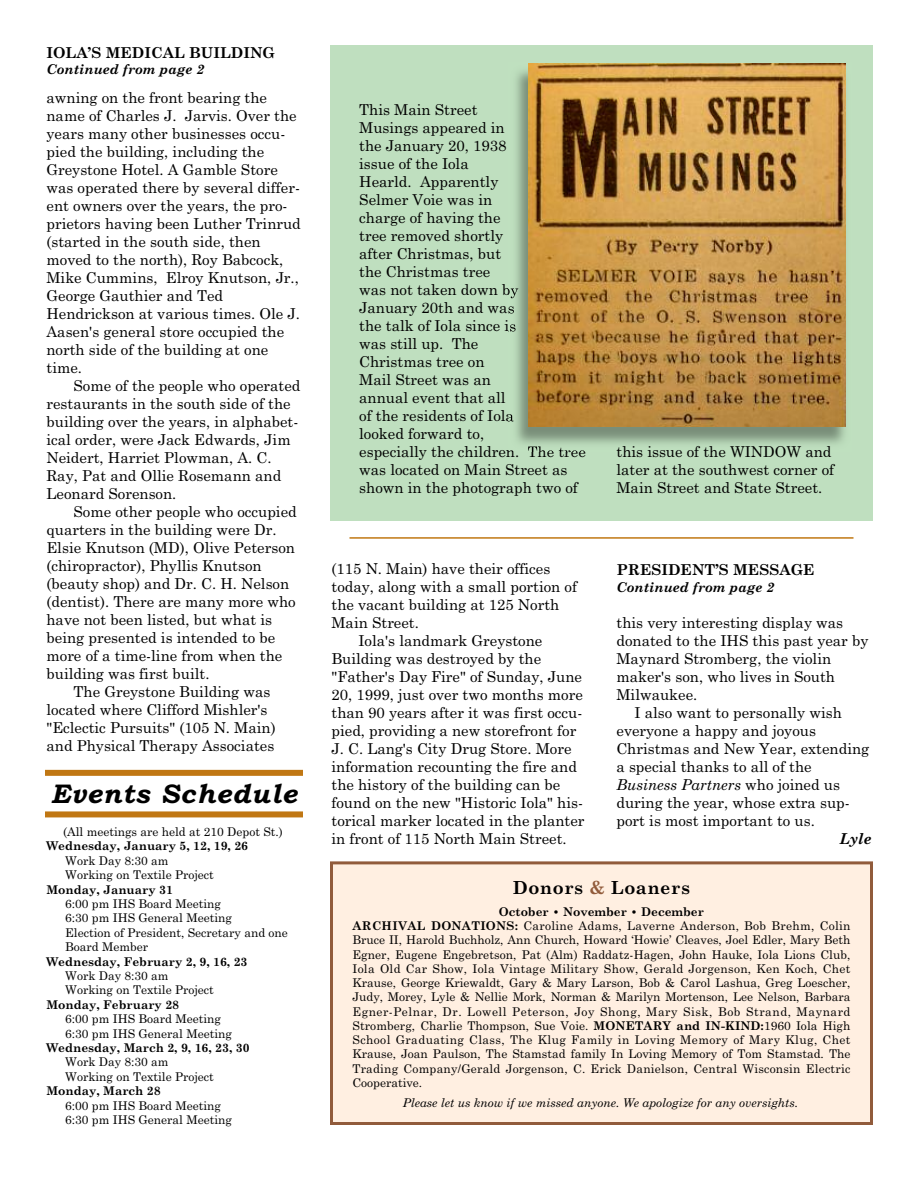
<style>
.page{position:relative;width:918px;height:1188px;background:#fff}
.page>*{position:absolute;margin:0;border:0;box-sizing:border-box;transform-origin:0 0}
.t1{font:italic 700 27px "Bookman Old Style";letter-spacing:.035em;color:#000}
.t2{font:700 18px "Century Schoolbook";letter-spacing:.03em;color:#000}
.t3{font:15px/18px "Century Schoolbook";color:#000}
.t4{font:15px "Century Schoolbook Bold TT";color:#000}
.t5{font:italic 15px "Century Schoolbook";color:#000}
.t6{font:italic 700 15px "Century Schoolbook";color:#000}
.t7{font:13.5px "Century Schoolbook Bold Italic TT";color:#000}
.t8{font:12px/14.2px "Century Schoolbook";color:#000}
.t9{font:700 12px "Century Schoolbook";color:#000}
.t10{font:italic 12px "Century Schoolbook";color:#000}
.s1{font-style:normal}
.s2{color:#915b3b}
.s3{font-weight:700}
</style>
<div class="page">
<div style="left:333px;top:864px;width:537px;height:258px;background:#ffefe1"></div>
<div style="left:330px;top:861px;width:543px;height:264px;border:3px solid #915b3b"></div>
<div style="left:45px;top:811px;width:258px;height:6px;background:#c07713"></div>
<div style="left:45px;top:770px;width:258px;height:6px;background:#c07713"></div>
<hr style="left:350px;top:537px;width:504px;height:2px;background:#c07713">
<div style="left:330px;top:45px;width:543px;height:475px;background:#bfdfbf"></div>
<img style="left:508px;top:63px;width:338px;height:388px">
<img style="left:528px;top:64px;width:318px;height:363px">
<p class="t4" style="left:47px;top:44px;width:230px">IOLA’S MEDICAL BUILDING</p>
<p class="t7" style="left:46px;top:62px;width:159px">Continued from page 2</p>
<p class="t3" style="left:46px;top:89px;width:256px">awning on the front bearing the name of Charles J. Jarvis. Over the years many other businesses occu&shy;pied the building, including the<br>Greystone Hotel. A Gamble Store was operated there by several differ&shy;ent owners over the years, the pro&shy;prietors having been Luther Trinrud (started in the south side, then moved to the north), Roy Babcock,<br>Mike Cummins, Elroy Knutson, Jr.,<br>George Gauthier and Ted<br>Hendrickson at various times. Ole J.<br>Aasen's general store occupied the north side of the building at one time.</p>
<p class="t3" style="left:47px;top:377px;width:255px;text-indent:27px">Some of the people who operated restaurants in the south side of the building over the years, in alphabet&shy;ical order, were Jack Edwards, Jim<br>Neidert, Harriet Plowman, A. C.<br>Ray, Pat and Ollie Rosemann and<br>Leonard Sorenson.</p>
<p class="t3" style="left:74px;top:503px;width:225px">Some other people who occupied</p>
<p class="t3" style="left:47px;top:521px;width:232px">quarters in the building were Dr.</p>
<p class="t3" style="left:47px;top:539px;width:250px">Elsie Knutson (MD), Olive Peterson</p>
<p class="t3" style="left:47px;top:557px;width:217px">(chiropractor), Phyllis Knutson</p>
<p class="t3" style="left:47px;top:575px;width:244px">(beauty shop) and Dr. C. H. Nelson</p>
<p class="t3" style="left:47px;top:593px;width:251px">(dentist). There are many more who</p>
<p class="t3" style="left:47px;top:611px;width:227px">have not been listed, but what is</p>
<p class="t3" style="left:47px;top:629px;width:230px">being presented is intended to be</p>
<p class="t3" style="left:47px;top:647px;width:237px">more of a time-line from when the</p>
<p class="t3" style="left:47px;top:665px;width:165px">building was first built.</p>
<p class="t3" style="left:74px;top:683px;width:198px">The Greystone Building was</p>
<p class="t3" style="left:47px;top:701px;width:223px">located where Clifford Mishler's</p>
<p class="t3" style="left:47px;top:719px;width:231px">"Eclectic Pursuits" (105 N. Main)</p>
<p class="t3" style="left:47px;top:737px;width:229px">and Physical Therapy Associates</p>
<h1 class="t1" style="left:51px;top:778px;width:248px">Events Schedule</h1>
<p class="t8" style="left:63px;top:825px;width:221px">(All meetings are held at 210 Depot St.)</p>
<p class="t9" style="left:46px;top:839px;width:203px">Wednesday, January 5, 12, 19, 26</p>
<p class="t8" style="left:65px;top:854px;width:150px">Work Day 8:30 am<br>Working on Textile Project</p>
<p class="t9" style="left:46px;top:883px;width:128px">Monday, January 31</p>
<p class="t8" style="left:65px;top:897px;width:224px">6:00 pm IHS Board Meeting<br>6:30 pm IHS General Meeting<br>Election of President, Secretary and one<br>Board Member</p>
<p class="t9" style="left:46px;top:955px;width:202px">Wednesday, February 2, 9, 16, 23</p>
<p class="t8" style="left:65px;top:969px;width:150px">Work Day 8:30 am<br>Working on Textile Project</p>
<p class="t9" style="left:46px;top:998px;width:134px">Monday, February 28</p>
<p class="t8" style="left:65px;top:1012px;width:168px">6:00 pm IHS Board Meeting<br>6:30 pm IHS General Meeting</p>
<p class="t9" style="left:46px;top:1041px;width:205px">Wednesday, March 2, 9, 16, 23, 30</p>
<p class="t8" style="left:65px;top:1055px;width:150px">Work Day 8:30 am<br>Working on Textile Project</p>
<p class="t9" style="left:46px;top:1084px;width:116px">Monday, March 28</p>
<p class="t8" style="left:65px;top:1098px;width:168px">6:00 pm IHS Board Meeting<br>6:30 pm IHS General Meeting</p>
<p class="t3" style="left:359px;top:101px;width:228px">This Main Street<br>Musings appeared in<br>the January 20, 1938<br>issue of the Iola<br>Hearld. Apparently<br>Selmer Voie was in<br>charge of having the<br>tree removed shortly<br>after Christmas, but<br>the Christmas tree<br>was not taken down by<br>January 20th and was<br>the talk of Iola since is<br>was still up. The<br>Christmas tree on<br>Mail Street was an<br>annual event that all<br>of the residents of Iola<br>looked forward to,<br>especially the children. The tree was located on Main Street as shown in the photograph two of</p>
<p class="t3" style="left:332px;top:559px;width:220px">(115 N. Main) have their offices</p>
<p class="t3" style="left:332px;top:577px;width:247px">today, along with a small portion of</p>
<p class="t3" style="left:332px;top:595px;width:229px">the vacant building at 125 North</p>
<p class="t3" style="left:332px;top:613px;width:89px">Main Street.</p>
<p class="t3" style="left:359px;top:631px;width:185px">Iola's landmark Greystone</p>
<p class="t3" style="left:332px;top:649px;width:211px">Building was destroyed by the</p>
<p class="t3" style="left:332px;top:667px;width:252px">"Father's Day Fire" of Sunday, June</p>
<p class="t3" style="left:332px;top:685px;width:253px">20, 1999, just over two months more</p>
<p class="t3" style="left:332px;top:703px;width:252px">than 90 years after it was first occu-</p>
<p class="t3" style="left:332px;top:721px;width:246px">pied, providing a new storefront for</p>
<p class="t3" style="left:332px;top:739px;width:242px">J. C. Lang's City Drug Store. More</p>
<p class="t3" style="left:332px;top:757px;width:247px">information recounting the fire and</p>
<p class="t3" style="left:332px;top:775px;width:230px">the history of the building can be</p>
<p class="t3" style="left:332px;top:793px;width:253px">found on the new "Historic Iola" his-</p>
<p class="t3" style="left:332px;top:811px;width:255px">torical marker located in the planter</p>
<p class="t3" style="left:332px;top:829px;width:237px">in front of 115 North Main Street.</p>
<p class="t3" style="left:616px;top:442px;width:219px">this issue of the WINDOW and later at the southwest corner of<br>Main Street and State Street.</p>
<p class="t4" style="left:617px;top:561px;width:200px">PRESIDENT’S MESSAGE</p>
<p class="t7" style="left:616px;top:579px;width:159px">Continued from page 2</p>
<p class="t3" style="left:616px;top:614px;width:228px">this very interesting display was</p>
<p class="t3" style="left:616px;top:632px;width:253px">donated to the IHS this past year by</p>
<p class="t3" style="left:616px;top:650px;width:216px">Maynard Stromberg, the violin</p>
<p class="t3" style="left:617px;top:668px;width:220px">maker's son, who lives in South</p>
<p class="t3" style="left:617px;top:686px;width:82px">Milwaukee.</p>
<p class="t3" style="left:635px;top:704px;width:209px">I also want to personally wish</p>
<p class="t3" style="left:617px;top:722px;width:201px">everyone a happy and joyous</p>
<p class="t3" style="left:617px;top:740px;width:254px">Christmas and New Year, extending</p>
<p class="t3" style="left:617px;top:758px;width:197px">a special thanks to all of the</p>
<p class="t5" style="left:617px;top:776px;width:225px">Business Partners <span class="s1">who joined us</span></p>
<p class="t3" style="left:617px;top:794px;width:235px">during the year, whose extra sup-</p>
<p class="t3" style="left:617px;top:812px;width:200px">port is most important to us.</p>
<p class="t6" style="left:840px;top:830px;width:33px">Lyle</p>
<p class="t2" style="left:513px;top:877px;width:179px">Donors <span class="s2">&amp;</span> Loaners</p>
<p class="t8" style="left:352px;top:905px;width:500px;text-indent:146px"><span class="s3">October • November • December<br>ARCHIVAL DONATIONS:</span> Caroline Adams, Laverne Anderson, Bob Brehm, Colin Bruce II, Harold Buchholz, Ann Church, Howard ‘Howie’ Cleaves, Joel Edler, Mary Beth Egner, Eugene Engebretson, Pat (Alm) Raddatz-Hagen, John Hauke, Iola Lions Club, Iola Old Car Show, Iola Vintage Military Show, Gerald Jorgenson, Ken Koch, Chet Krause, George Kriewaldt, Gary &amp; Mary Larson, Bob &amp; Carol Lashua, Greg Loescher, Judy, Morey, Lyle &amp; Nellie Mork, Norman &amp; Marilyn Mortenson, Lee Nelson, Barbara Egner-Pelnar, Dr. Lowell Peterson, Joy Shong, Mary Sisk, Bob Strand, Maynard Stromberg, Charlie Thompson, Sue Voie. <span class="s3">MONETARY and IN-KIND:</span>1960 Iola High School Graduating Class, The Klug Family in Loving Memory of Mary Klug, Chet Krause, Joan Paulson, The Stamstad family In Loving Memory of Tom Stamstad. The Trading Company/Gerald Jorgenson, C. Erick Danielson, Central Wisconsin Electric Cooperative.</p>
<p class="t10" style="left:403px;top:1096px;width:397px">Please let us know if we missed anyone. We apologize for any oversights.</p>
</div>
